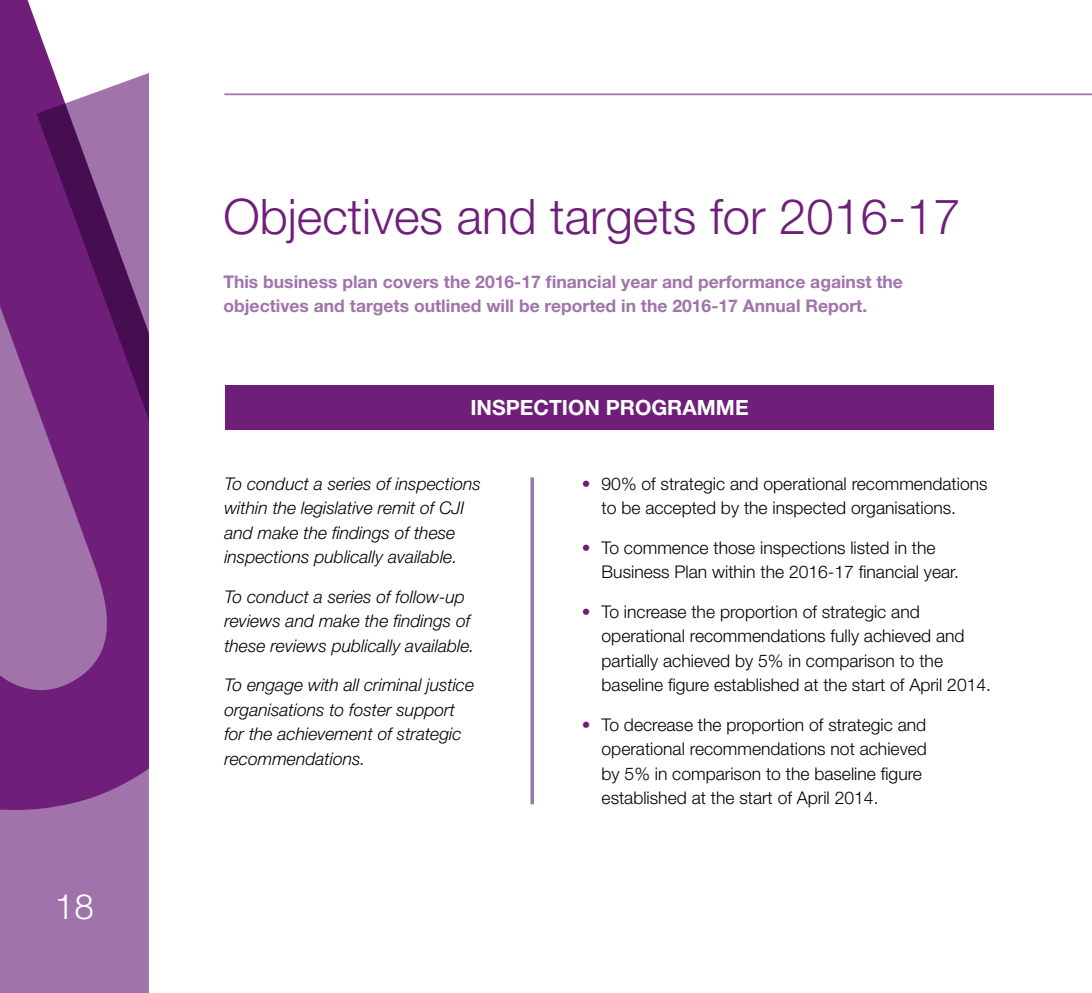
<style>
.page{position:relative;width:1092px;height:993px;background:#fff}
.page>*{position:absolute;margin:0;border:0;box-sizing:border-box;transform-origin:0 0}
._3_0_Heading{font:300 49px "Helvetica Neue LT Std";color:#6f1e79}
.t1{font:300 35px "Helvetica Neue LT Std";color:#fff}
._4_0_Sub-head{font:700 21px "Helvetica Neue LT Std";color:#fff}
._1_0_Body{font:300 17.5px/24.5px "Helvetica Neue LT Std";color:#000}
._1_0_Body-2{font:italic 300 17.5px/24.5px "Helvetica Neue LT Std";color:#000}
._2_0_Leadin{font:700 17.5px/24.5px "Helvetica Neue LT Std";color:#a173ab}
.s1{color:#6f1e79}
</style>
<div class="page">
<div style="left:0;top:819px;width:149px;height:173px;background:#a173ab"></div>
<svg style="left:0;top:0;width:53px;height:819px;background:#864690"></svg>
<svg style="left:37px;top:69px;width:112px;height:750px;background:#7d3b87"></svg>
<hr style="left:224px;top:93px;width:867px;height:2px;background:#a173ab">
<div style="left:225px;top:384px;width:768px;height:45px;background:#6f1e79"></div>
<svg style="left:530px;top:477px;width:4px;height:327px"></svg>
<h2 class="t1" style="left:55px;top:884px;width:40px">18</h2>
<p class="_3_0_Heading" style="left:223px;top:186px;width:739px">Objectives and targets for 2016-17</p>
<p class="_2_0_Leadin" style="left:223px;top:269px;width:681px">This business plan covers the 2016-17 financial year and performance against the objectives and targets outlined will be reported in the 2016-17 Annual Report.</p>
<p class="_4_0_Sub-head" style="left:470px;top:394px;width:280px">INSPECTION PROGRAMME</p>
<p class="_1_0_Body-2" style="left:224px;top:471px;width:258px">To conduct a series of inspections within the legislative remit of CJI and make the findings of these inspections publically available.</p>
<p class="_1_0_Body-2" style="left:224px;top:584px;width:251px">To conduct a series of follow-up reviews and make the findings of these reviews publically available.</p>
<p class="_1_0_Body-2" style="left:224px;top:672px;width:251px">To engage with all criminal justice organisations to foster support for the achievement of strategic recommendations.</p>
<p class="_1_0_Body" style="left:601px;top:471px;width:387px;text-indent:-20px"><span class="s1">•</span> 90% of strategic and operational recommendations to be accepted by the inspected organisations.</p>
<p class="_1_0_Body" style="left:601px;top:535px;width:359px;text-indent:-20px"><span class="s1">•</span> To commence those inspections listed in the<br>Business Plan within the 2016-17 financial year.</p>
<p class="_1_0_Body" style="left:601px;top:598px;width:391px;text-indent:-20px"><span class="s1">•</span> To increase the proportion of strategic and operational recommendations fully achieved and partially achieved by 5% in comparison to the baseline figure established at the start of April 2014.</p>
<p class="_1_0_Body" style="left:601px;top:711px;width:327px;text-indent:-20px"><span class="s1">•</span> To decrease the proportion of strategic and operational recommendations not achieved by 5% in comparison to the baseline figure established at the start of April 2014.</p>
</div>
